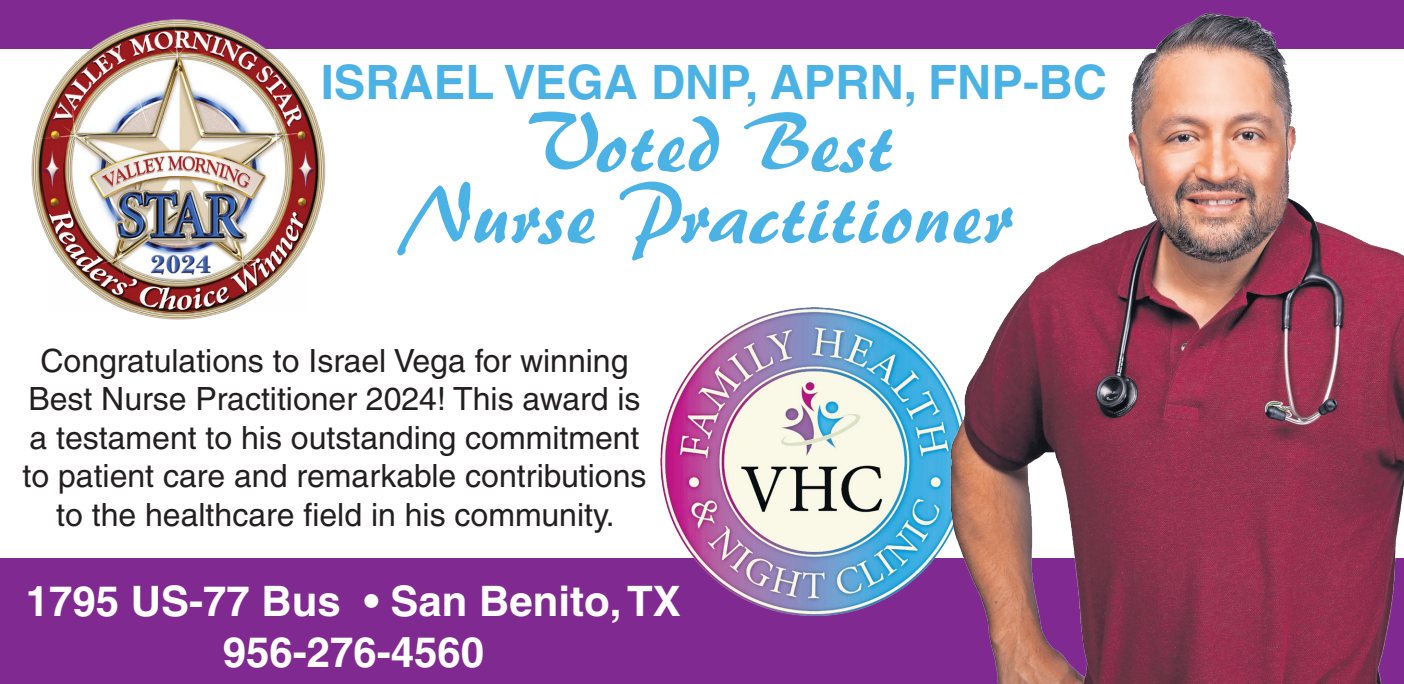
<style>
.page{position:relative;width:1404px;height:684px;background:#fff}
.page>*{position:absolute;margin:0;border:0;box-sizing:border-box;transform-origin:0 0}
.t1{font:81.2px/71.6px "Brush 445 BT";color:#4bb2e5;text-align:center}
.t2{font:700 47.4px "Helvetica";color:#4bb2e5}
.t3{font:700 42px/50.4px "Helvetica";color:#fff;text-align:center}
.t4{font:32px/38.4px "Helvetica";color:#231f20;text-align:center}
</style>
<div class="page">
<div style="left:0;top:558px;width:1404px;height:126px;background:#802990"></div>
<div style="left:0;top:0;width:1404px;height:49px;background:#802990"></div>
<img style="left:660px;top:308px;width:253px;height:308px">
<img style="left:913px;top:12px;width:491px;height:672px">
<img style="left:31px;top:19px;width:295px;height:301px">
<h2 class="t2" style="left:321px;top:54px;width:788px">ISRAEL VEGA DNP, APRN, FNP-BC</h2>
<h1 class="t1" style="left:412px;top:109px;width:605px">Voted Best<br>Nurse Practitioner</h1>
<p class="t4" style="left:23px;top:342px;width:625px">Congratulations to Israel Vega for winning Best Nurse Practitioner 2024! This award is a testament to his outstanding commitment to patient care and remarkable contributions to the healthcare field in his community.</p>
<h3 class="t3" style="left:26px;top:576px;width:657px">1795 US-77 Bus • San Benito, TX<br>956-276-4560</h3>
</div>
